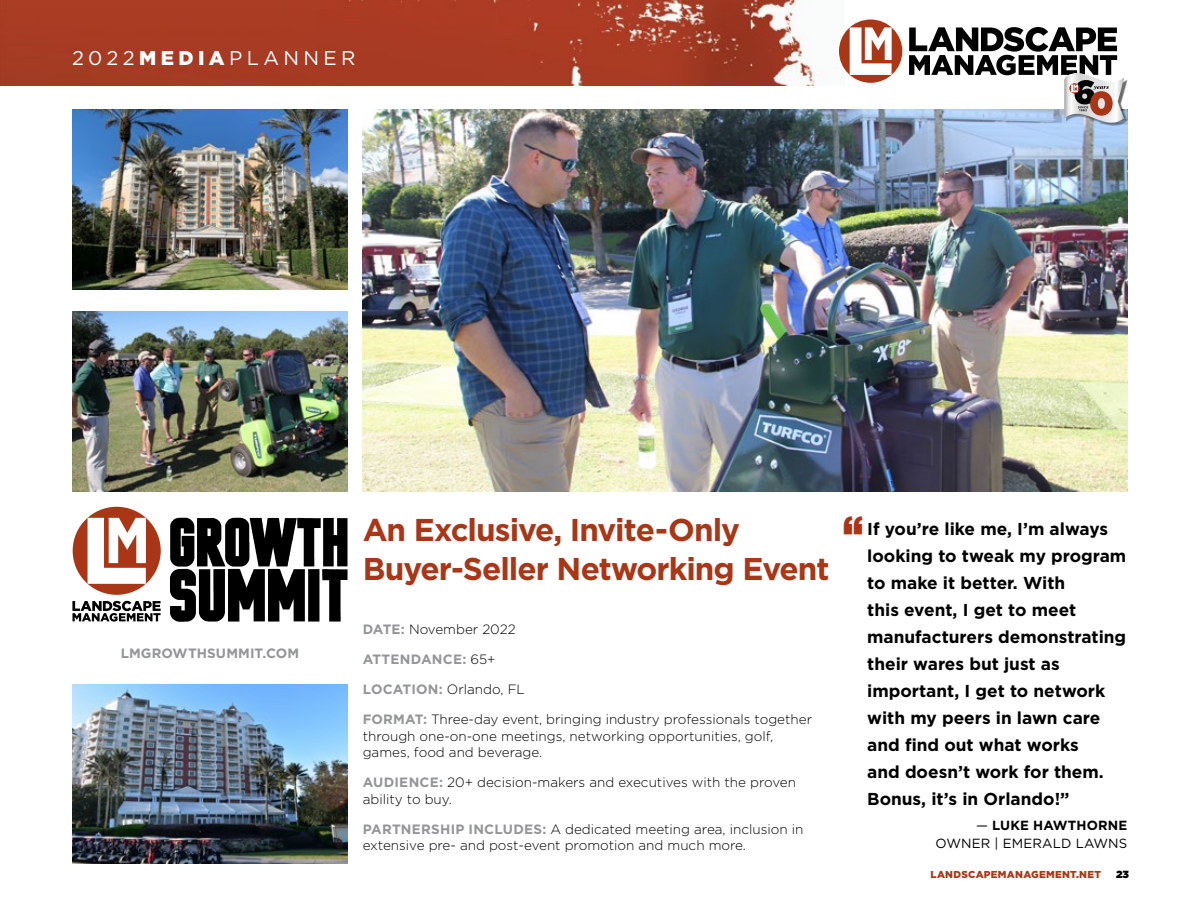
<style>
.page{position:relative;width:1188px;height:918px;background:#fff}
.page>*{position:absolute;margin:0;border:0;box-sizing:border-box;transform-origin:0 0}
.t1{font:900 45px "Gotham";color:#a93717;scale:.8 1}
.t2{font:700 31.5px/39px "Gotham";letter-spacing:-.03em;color:#a93717}
.t3{font:19.8px "Gotham";letter-spacing:.22em;color:#fff}
.t4{font:700 17.25px/27px "Gotham";color:#000}
.t5{font:300 13.5px/16.5px "Gotham";color:#000}
.t6{font:700 13.5px "Gotham";letter-spacing:.01em;color:#939598}
.t7{font:13.2px/18px "Gotham";letter-spacing:.01em;color:#000;text-align:right}
.t8{font:900 10.35px "Gotham";color:#000}
.t9{font:900 10.05px "Gotham";letter-spacing:.025em;color:#a93717}
.s1{font-weight:900}
.s2{font-weight:700;color:#939598}
.s3{font-weight:300;color:#000}
.s4{font-weight:700}
</style>
<div class="page">
<img style="left:0;top:0;width:845px;height:86px">
<div style="left:839px;top:20px;width:63px;height:63px;background:#a93717;border-radius:50%"></div>
<svg style="left:850px;top:27px;width:42px;height:48px"></svg>
<img style="left:363px;top:109px;width:764px;height:383px">
<img style="left:72px;top:312px;width:275px;height:180px">
<img style="left:72px;top:109px;width:275px;height:180px">
<img style="left:72px;top:684px;width:275px;height:180px">
<div style="left:73px;top:507px;width:88px;height:88px;background:#a93717;border-radius:50%"></div>
<svg style="left:88px;top:518px;width:58px;height:66px"></svg>
<svg style="left:72px;top:601px;width:89px;height:21px"></svg>
<svg style="left:170px;top:518px;width:178px;height:104px"></svg>
<div style="left:1066px;top:75px;width:61px;height:51px;background:#000;opacity:.35"></div>
<svg style="left:909px;top:27px;width:215px;height:99px"></svg>
<h3 class="t3" style="left:72px;top:45px;width:285px">2022<span class="s1">MEDIA</span>PLANNER</h3>
<p class="t6" style="left:121px;top:645px;width:180px">LMGROWTHSUMMIT.COM</p>
<h2 class="t2" style="left:363px;top:510px;width:468px">An Exclusive, Invite-Only<br>Buyer-Seller Networking Event</h2>
<p class="t5" style="left:363px;top:621px;width:155px"><span class="s2">DATE:</span> November 2022</p>
<p class="t6" style="left:363px;top:650px;width:134px">ATTENDANCE: <span class="s3">65+</span></p>
<p class="t5" style="left:363px;top:681px;width:164px"><span class="s2">LOCATION:</span> Orlando, FL</p>
<p class="t5" style="left:363px;top:711px;width:451px"><span class="s2">FORMAT:</span> Three-day event, bringing industry professionals together through one-on-one meetings, networking opportunities, golf, games, food and beverage.</p>
<p class="t5" style="left:363px;top:774px;width:435px"><span class="s2">AUDIENCE:</span> 20+ decision-makers and executives with the proven ability to buy.</p>
<p class="t5" style="left:363px;top:820px;width:442px"><span class="s2">PARTNERSHIP INCLUDES:</span> A dedicated meeting area, inclusion in extensive pre- and post-event promotion and much more.</p>
<h1 class="t1" style="left:843px;top:500px;width:26px">“</h1>
<p class="t4" style="left:867px;top:516px;width:261px">If you’re like me, I’m always looking to tweak my program to make it better. With<br>this event, I get to meet manufacturers demonstrating their wares but just as important, I get to network with my peers in lawn care and find out what works<br>and doesn’t work for them.<br>Bonus, it’s in Orlando!”</p>
<p class="t7" style="left:936px;top:816px;width:193px">— <span class="s4">LUKE HAWTHORNE<br></span>OWNER | EMERALD LAWNS</p>
<p class="t9" style="left:931px;top:868px;width:172px">LANDSCAPEMANAGEMENT.NET</p>
<p class="t8" style="left:1116px;top:867px;width:14px">23</p>
</div>
